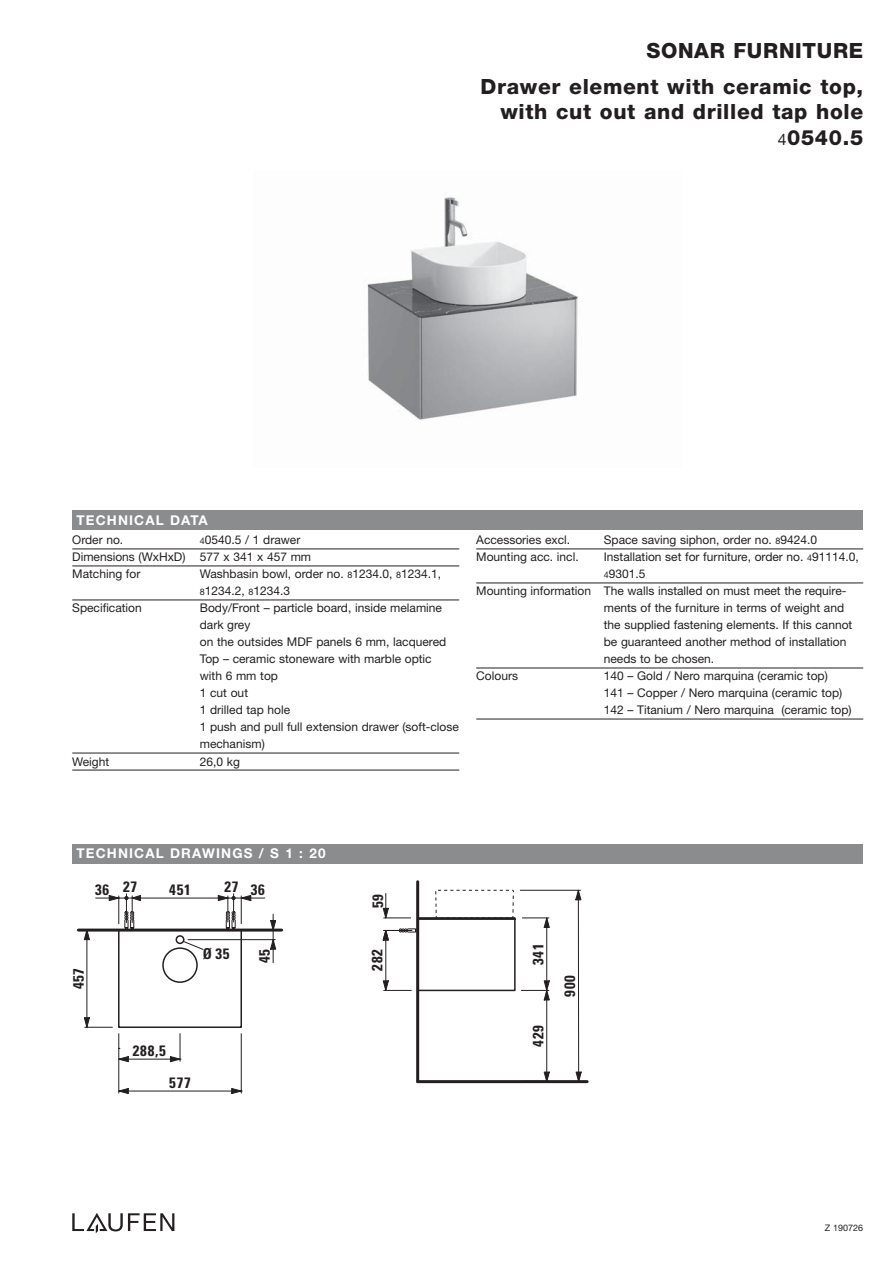
<style>
.page{position:relative;width:893px;height:1263px;background:#fff}
.page>*{position:absolute;margin:0;border:0;box-sizing:border-box;transform-origin:0 0}
.t1{font:800 21px/25.5px "Helvetica Neue";letter-spacing:.03em;color:#231f20;text-align:right}
.t2{font:700 condensed 15px "Univers";letter-spacing:.05em;color:#231f20}
.t3{font:700 13.5px "Helvetica Neue";letter-spacing:.085em;color:#fff}
.t4{font:12px/17px "Helvetica Neue";color:#231f20}
.t5{font:9px "Helvetica Neue";color:#231f20}
.s1{font-weight:400;font-size:15.75px}
.s2{font-size:9px}
</style>
<div class="page">
<svg style="left:72px;top:1213px;width:102px;height:20px"></svg>
<div style="left:72px;top:844px;width:791px;height:19px;background:#8a8c8e"></div>
<div style="left:72px;top:510px;width:791px;height:19px;background:#8a8c8e"></div>
<hr style="left:72px;top:549px;width:387px;height:1px;background:#231f20">
<hr style="left:72px;top:566px;width:387px;height:1px;background:#231f20">
<hr style="left:72px;top:600px;width:387px;height:1px;background:#231f20">
<hr style="left:72px;top:753px;width:387px;height:1px;background:#231f20">
<hr style="left:72px;top:770px;width:387px;height:1px;background:#231f20">
<hr style="left:476px;top:549px;width:387px;height:1px;background:#231f20">
<hr style="left:476px;top:583px;width:387px;height:1px;background:#231f20">
<hr style="left:476px;top:668px;width:387px;height:1px;background:#231f20">
<hr style="left:476px;top:719px;width:387px;height:1px;background:#231f20">
<img style="left:367px;top:197px;width:212px;height:223px">
<hr style="left:78px;top:928px;width:204px;height:3px;background:#231f20">
<div style="left:118px;top:929px;width:124px;height:99px;border:2px solid #231f20"></div>
<hr style="left:96px;top:898px;width:36px;height:1px;background:#231f20">
<hr style="left:132px;top:898px;width:96px;height:1px;background:#231f20">
<hr style="left:87px;top:930px;width:1px;height:97px;background:#231f20">
<svg style="left:84px;top:931px;width:6px;height:9px"></svg>
<svg style="left:109px;top:894px;width:32px;height:37px"></svg>
<svg style="left:84px;top:1017px;width:28px;height:11px"></svg>
<div style="left:162px;top:947px;width:36px;height:36px;border:2px solid #231f20;border-radius:50%"></div>
<hr style="left:241px;top:1033px;width:1px;height:60px;background:#231f20">
<hr style="left:119px;top:1033px;width:1px;height:60px;background:#231f20">
<hr style="left:119px;top:1091px;width:122px;height:1px;background:#231f20">
<svg style="left:118px;top:1088px;width:11px;height:6px"></svg>
<svg style="left:231px;top:1088px;width:11px;height:6px"></svg>
<hr style="left:119px;top:1059px;width:61px;height:1px;background:#231f20">
<svg style="left:118px;top:1056px;width:11px;height:6px"></svg>
<svg style="left:170px;top:1033px;width:11px;height:29px"></svg>
<div style="left:176px;top:935px;width:8px;height:9px;border:2px solid #231f20;border-radius:50%"></div>
<hr style="left:188px;top:939px;width:87px;height:1px;background:#231f20">
<hr style="left:273px;top:930px;width:1px;height:33px;background:#231f20">
<svg style="left:270px;top:939px;width:6px;height:10px"></svg>
<svg style="left:218px;top:894px;width:58px;height:37px"></svg>
<svg style="left:183px;top:941px;width:21px;height:9px"></svg>
<hr style="left:416px;top:882px;width:3px;height:200px;background:#231f20">
<hr style="left:418px;top:1080px;width:169px;height:3px;background:#231f20">
<hr style="left:546px;top:990px;width:1px;height:92px;background:#231f20">
<hr style="left:520px;top:890px;width:60px;height:1px;background:#231f20">
<hr style="left:578px;top:890px;width:1px;height:192px;background:#231f20">
<svg style="left:575px;top:889px;width:6px;height:11px"></svg>
<svg style="left:521px;top:1072px;width:29px;height:9px"></svg>
<svg style="left:572px;top:1072px;width:9px;height:9px"></svg>
<svg style="left:383px;top:889px;width:167px;height:111px"></svg>
<h1 class="t1" style="left:646px;top:39px;width:218px">SONAR FURNITURE</h1>
<h1 class="t1" style="left:481px;top:75px;width:384px">Drawer element with ceramic top, with cut out and drilled tap hole<br><span class="s1">4</span>0540.5</h1>
<p class="t3" style="left:77px;top:515px;width:133px">TECHNICAL DATA</p>
<p class="t4" style="left:72px;top:533px;width:53px">Order no.</p>
<p class="t4" style="left:72px;top:533px;width:240px;text-indent:128px"><span class="s2">4</span>0540.5 / 1 drawer<br>Dimensions (WxHxD) 577 x 341 x 457 mm<br>Matching for</p>
<p class="t4" style="left:200px;top:567px;width:243px">Washbasin bowl, order no. <span class="s2">8</span>1234.0, <span class="s2">8</span>1234.1,<br><span class="s2">8</span>1234.2, <span class="s2">8</span>1234.3</p>
<p class="t4" style="left:72px;top:601px;width:71px">Specification</p>
<p class="t4" style="left:200px;top:601px;width:261px">Body/Front – particle board, inside melamine dark grey<br>on the outsides MDF panels 6 mm, lacquered<br>Top – ceramic stoneware with marble optic<br>with 6 mm top<br>1 cut out<br>1 drilled tap hole<br>1 push and pull full extension drawer (soft-close mechanism)</p>
<p class="t4" style="left:72px;top:754px;width:38px">Weight</p>
<p class="t4" style="left:200px;top:754px;width:42px">26,0 kg</p>
<p class="t4" style="left:476px;top:533px;width:95px">Accessories excl.</p>
<p class="t4" style="left:604px;top:533px;width:215px">Space saving siphon, order no. <span class="s2">8</span>9424.0</p>
<p class="t4" style="left:476px;top:550px;width:104px">Mounting acc. incl.</p>
<p class="t4" style="left:604px;top:550px;width:257px">Installation set for furniture, order no. <span class="s2">4</span>91114.0,</p>
<p class="t4" style="left:604px;top:567px;width:43px"><span class="s2">4</span>9301.5</p>
<p class="t4" style="left:476px;top:584px;width:372px">Mounting information The walls installed on must meet the require-</p>
<p class="t4" style="left:604px;top:601px;width:242px">ments of the furniture in terms of weight and</p>
<p class="t4" style="left:604px;top:618px;width:250px">the supplied fastening elements. If this cannot</p>
<p class="t4" style="left:604px;top:635px;width:244px">be guaranteed another method of installation</p>
<p class="t4" style="left:604px;top:652px;width:112px">needs to be chosen.</p>
<p class="t4" style="left:476px;top:669px;width:43px">Colours</p>
<p class="t4" style="left:604px;top:669px;width:249px">140 – Gold / Nero marquina (ceramic top)<br>141 – Copper / Nero marquina (ceramic top)<br>142 – Titanium / Nero marquina (ceramic top)</p>
<p class="t3" style="left:77px;top:849px;width:250px">TECHNICAL DRAWINGS / S 1 : 20</p>
<p class="t2" style="left:95px;top:882px;width:43px">36 27</p>
<p class="t2" style="left:169px;top:884px;width:23px">451</p>
<p class="t2" style="left:224px;top:882px;width:42px">27 36</p>
<p class="t2" style="left:73px;top:989px;width:23px;rotate:-90deg">457</p>
<p class="t2" style="left:203px;top:948px;width:28px">Ø35</p>
<p class="t2" style="left:259px;top:963px;width:16px;rotate:-90deg">45</p>
<p class="t2" style="left:133px;top:1045px;width:34px">288,5</p>
<p class="t2" style="left:169px;top:1077px;width:23px">577</p>
<p class="t2" style="left:372px;top:908px;width:16px;rotate:-90deg">59</p>
<p class="t2" style="left:372px;top:970px;width:23px;rotate:-90deg">282</p>
<p class="t2" style="left:533px;top:965px;width:23px;rotate:-90deg">341</p>
<p class="t2" style="left:533px;top:1047px;width:23px;rotate:-90deg">429</p>
<p class="t2" style="left:564px;top:997px;width:23px;rotate:-90deg">900</p>
<p class="t5" style="left:825px;top:1224px;width:40px">Z 190726</p>
</div>
